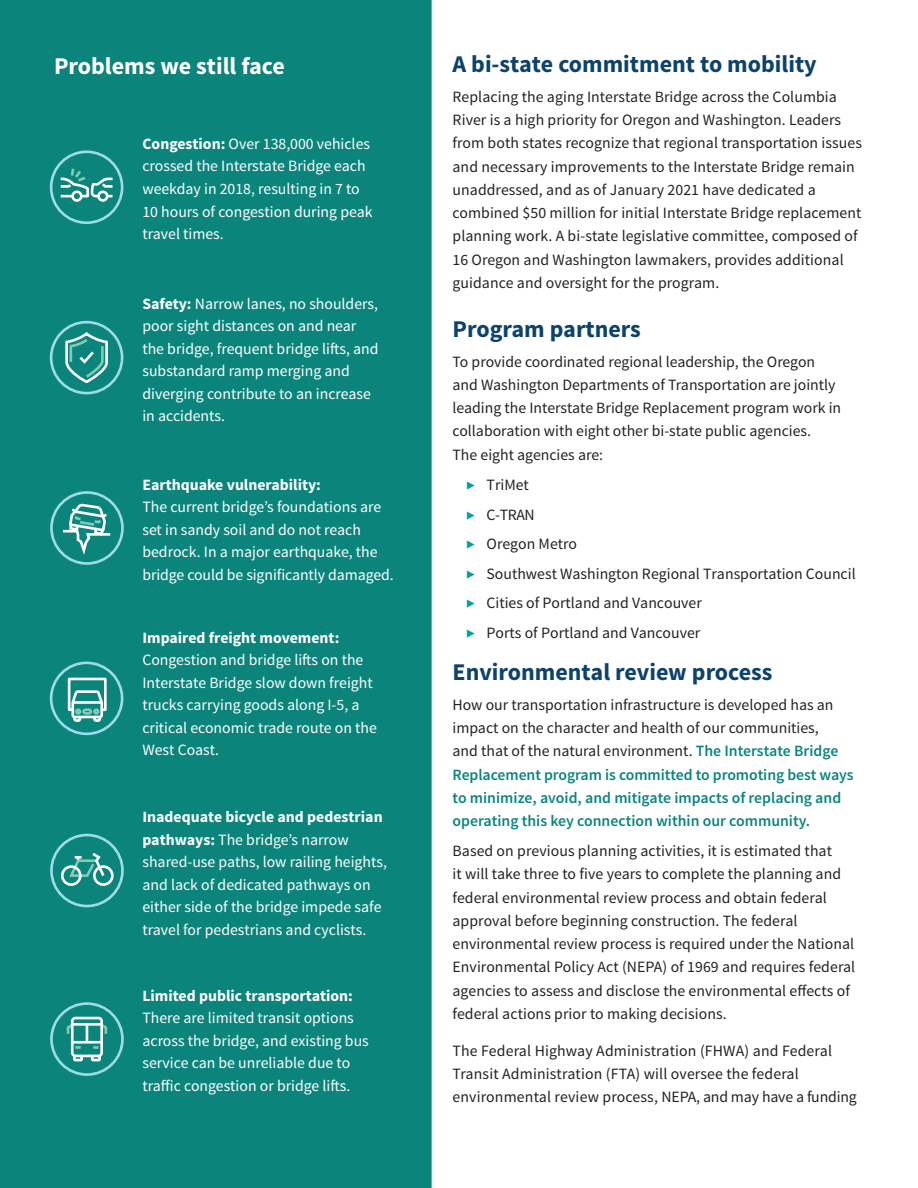
<style>
.page{position:relative;width:918px;height:1188px;background:#fff}
.page>*{position:absolute;margin:0;border:0;box-sizing:border-box;transform-origin:0 0}
.t1{font:700 24px "Source Sans Pro";color:#0d436b}
.t2{font:700 24px "Source Sans Pro";color:#fff}
.body{font:15.75px/23.2px "Source Sans Pro";letter-spacing:.005em;color:#222223}
.t3{font:15.75px/22.5px "Source Sans Pro";color:#fff}
.body-2{font:600 15.75px/23.2px "Source Sans Pro";color:#0b857c}
.s1{font-weight:700}
.s2{font-weight:300;color:#00a19c}
.s3{font-weight:400;color:#222223}
</style>
<div class="page">
<div style="left:0;top:0;width:433px;height:1188px;background:#0b857c"></div>
<svg style="left:50px;top:834px;width:74px;height:73px;background:#2f9892"></svg>
<svg style="left:50px;top:150px;width:73px;height:74px;background:#2f9893"></svg>
<svg style="left:50px;top:321px;width:73px;height:73px;background:#329a94"></svg>
<svg style="left:50px;top:491px;width:74px;height:74px;background:#359b96"></svg>
<svg style="left:50px;top:662px;width:73px;height:73px;background:#379d97"></svg>
<hr style="left:73px;top:701px;width:29px;height:3px;background:#fff">
<svg style="left:50px;top:1002px;width:74px;height:74px;background:#369c96"></svg>
<h1 class="t2" style="left:54px;top:50px;width:232px">Problems we still face</h1>
<p class="t3" style="left:142px;top:133px;width:232px"><span class="s1">Congestion:</span> Over 138,000 vehicles crossed the Interstate Bridge each weekday in 2018, resulting in 7 to<br>10 hours of congestion during peak travel times.</p>
<p class="t3" style="left:142px;top:293px;width:238px"><span class="s1">Safety:</span> Narrow lanes, no shoulders, poor sight distances on and near the bridge, frequent bridge lifts, and substandard ramp merging and diverging contribute to an increase in accidents.</p>
<p class="t3" style="left:142px;top:474px;width:253px"><span class="s1">Earthquake vulnerability:<br></span>The current bridge’s foundations are set in sandy soil and do not reach bedrock. In a major earthquake, the bridge could be significantly damaged.</p>
<p class="t3" style="left:142px;top:627px;width:236px"><span class="s1">Impaired freight movement:<br></span>Congestion and bridge lifts on the<br>Interstate Bridge slow down freight trucks carrying goods along I-5, a critical economic trade route on the<br>West Coast.</p>
<p class="t3" style="left:142px;top:806px;width:246px"><span class="s1">Inadequate bicycle and pedestrian pathways:</span> The bridge’s narrow shared-use paths, low railing heights, and lack of dedicated pathways on either side of the bridge impede safe travel for pedestrians and cyclists.</p>
<p class="t3" style="left:142px;top:985px;width:228px"><span class="s1">Limited public transportation:<br></span>There are limited transit options across the bridge, and existing bus service can be unreliable due to traffic congestion or bridge lifts.</p>
<h2 class="t1" style="left:453px;top:49px;width:366px">A bi-state commitment to mobility</h2>
<p class="body" style="left:453px;top:85px;width:411px">Replacing the aging Interstate Bridge across the Columbia River is a high priority for Oregon and Washington. Leaders from both states recognize that regional transportation issues and necessary improvements to the Interstate Bridge remain unaddressed, and as of January 2021 have dedicated a combined $50 million for initial Interstate Bridge replacement planning work. A bi-state legislative committee, composed of 16 Oregon and Washington lawmakers, provides additional guidance and oversight for the program.</p>
<h2 class="t1" style="left:453px;top:313px;width:190px">Program partners</h2>
<p class="body" style="left:453px;top:350px;width:390px">To provide coordinated regional leadership, the Oregon and Washington Departments of Transportation are jointly leading the Interstate Bridge Replacement program work in collaboration with eight other bi-state public agencies.<br>The eight agencies are:</p>
<p class="body" style="left:466px;top:470px;width:391px;line-height:29.7px"><span class="s2">▶</span> TriMet<br><span class="s2">▶</span> C-TRAN<br><span class="s2">▶</span> Oregon Metro<br><span class="s2">▶</span> Southwest Washington Regional Transportation Council <span class="s2">▶</span> Cities of Portland and Vancouver<br><span class="s2">▶</span> Ports of Portland and Vancouver</p>
<h2 class="t1" style="left:453px;top:656px;width:322px">Environmental review process</h2>
<p class="body-2" style="left:453px;top:693px;width:403px"><span class="s3">How our transportation infrastructure is developed has an impact on the character and health of our communities,<br>and that of the natural environment.</span> The Interstate Bridge Replacement program is committed to promoting best ways to minimize, avoid, and mitigate impacts of replacing and operating this key connection within our community.</p>
<p class="body" style="left:453px;top:840px;width:404px">Based on previous planning activities, it is estimated that<br>it will take three to five years to complete the planning and federal environmental review process and obtain federal approval before beginning construction. The federal environmental review process is required under the National Environmental Policy Act (NEPA) of 1969 and requires federal agencies to assess and disclose the environmental effects of federal actions prior to making decisions.</p>
<p class="body" style="left:453px;top:1039px;width:406px">The Federal Highway Administration (FHWA) and Federal<br>Transit Administration (FTA) will oversee the federal environmental review process, NEPA, and may have a funding</p>
</div>
